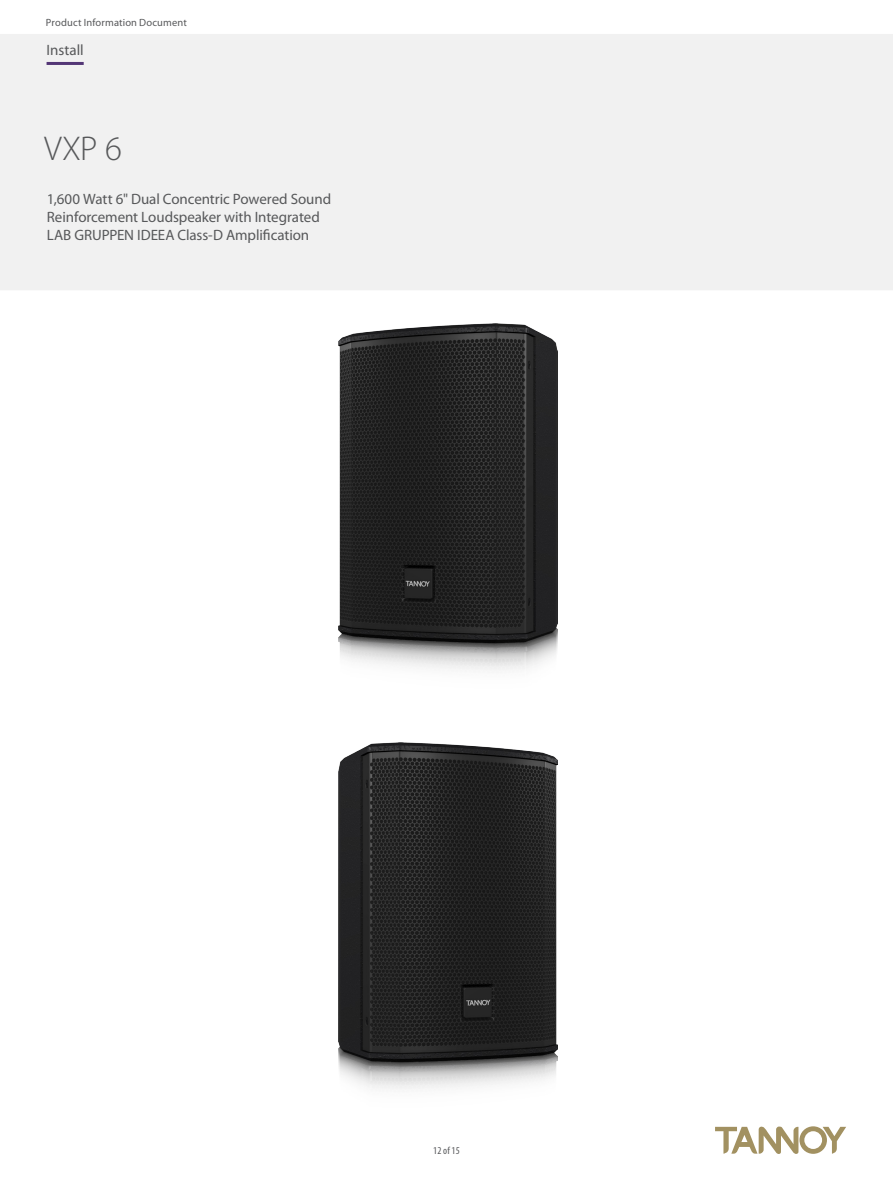
<style>
.page{position:relative;width:893px;height:1188px;background:#fff}
.page>*{position:absolute;margin:0;border:0;box-sizing:border-box;transform-origin:0 0}
.t1{font:300 34.5px "Myriad Pro";color:#57585a}
.t2{font:15px/18px "Myriad Pro";letter-spacing:-.005em;color:#57585a}
.t3{font:10.5px "Myriad Pro";letter-spacing:.015em;color:#57585a}
.t4{font:condensed 10.5px "Myriad Pro";color:#57585a}
</style>
<div class="page">
<img style="left:0;top:34px;width:893px;height:1120px">
<img style="left:338px;top:323px;width:220px;height:366px">
<img style="left:338px;top:742px;width:220px;height:366px">
<hr style="left:47px;top:62px;width:37px;height:3px;background:#533676">
<p class="t3" style="left:46px;top:16px;width:142px">Product Information Document</p>
<p class="t2" style="left:47px;top:40px;width:39px">Install</p>
<h1 class="t1" style="left:44px;top:130px;width:79px">VXP 6</h1>
<p class="t2" style="left:47px;top:190px;width:286px">1,600 Watt 6" Dual Concentric Powered Sound<br>Reinforcement Loudspeaker with Integrated<br>LAB GRUPPEN IDEEA Class-D Amplification</p>
<p class="t4" style="left:433px;top:1144px;width:28px">12 of 15</p>
</div>
